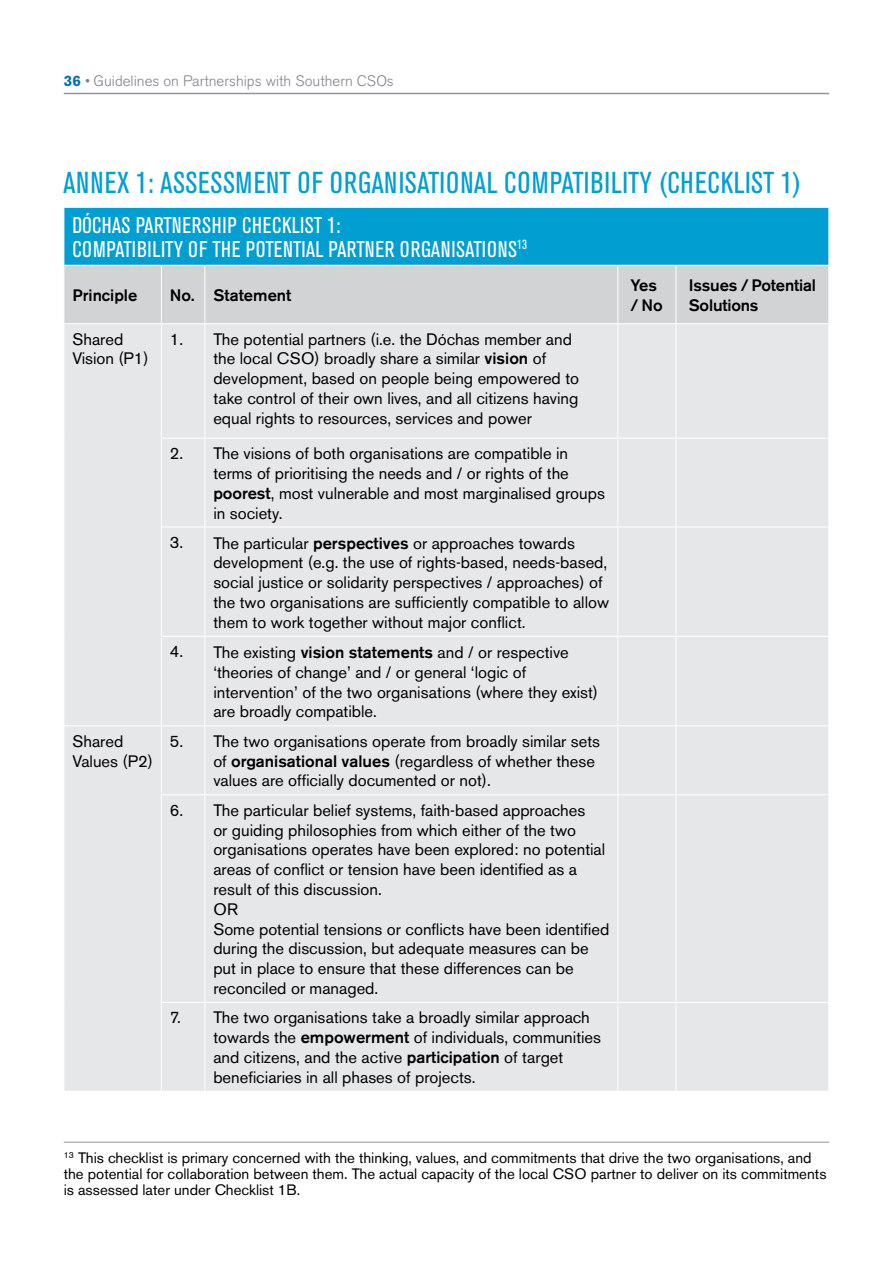
<style>
.page{position:relative;width:893px;height:1263px;background:#fff}
.page>*{position:absolute;margin:0;border:0;box-sizing:border-box;transform-origin:0 0}
.t1{font:condensed 30px "Akzidenz Grotesk BE";letter-spacing:.02em;color:#009ed1}
.t2{font:condensed 22.5px/24px "Akzidenz Grotesk BE";letter-spacing:.02em;color:#fff}
.t3{font:16.5px/19.8px "Akzidenz Grotesk BE";color:#000}
.t4{font:500 16.5px/19.8px "Akzidenz Grotesk BE";letter-spacing:-.01em;color:#000}
.t5{font:15px/15.6px "Akzidenz Grotesk BE";color:#000}
.t6{font:300 15px "Akzidenz Grotesk BE";color:#808285}
.s1{font-weight:700;color:#0071b4}
.s2{font-weight:500}
</style>
<div class="page">
<hr style="left:64px;top:93px;width:765px;height:1px;background:#939598">
<div style="left:64px;top:207px;width:765px;height:58px;background:#009ed1"></div>
<div style="left:65px;top:266px;width:764px;height:57px;background:#d1d3d4"></div>
<div style="left:65px;top:324px;width:763px;height:767px;background:#e6e7e8"></div>
<hr style="left:161px;top:725px;width:44px;height:1px;background:#fff">
<hr style="left:205px;top:725px;width:413px;height:1px;background:#fff">
<hr style="left:618px;top:725px;width:58px;height:1px;background:#fff">
<hr style="left:676px;top:725px;width:153px;height:1px;background:#fff">
<hr style="left:162px;top:794px;width:43px;height:1px;background:#fff">
<hr style="left:205px;top:794px;width:413px;height:1px;background:#fff">
<hr style="left:618px;top:794px;width:58px;height:1px;background:#fff">
<hr style="left:676px;top:794px;width:153px;height:1px;background:#fff">
<hr style="left:162px;top:1002px;width:43px;height:1px;background:#fff">
<hr style="left:205px;top:1002px;width:413px;height:1px;background:#fff">
<hr style="left:618px;top:1002px;width:58px;height:1px;background:#fff">
<hr style="left:676px;top:1002px;width:153px;height:1px;background:#fff">
<hr style="left:64px;top:207px;width:97px;height:1px;background:#fff">
<hr style="left:64px;top:208px;width:1px;height:57px;background:#fff">
<hr style="left:161px;top:207px;width:44px;height:1px;background:#fff">
<hr style="left:205px;top:207px;width:413px;height:1px;background:#fff">
<hr style="left:618px;top:207px;width:58px;height:1px;background:#fff">
<hr style="left:676px;top:207px;width:153px;height:1px;background:#fff">
<hr style="left:161px;top:265px;width:1px;height:58px;background:#fff">
<hr style="left:205px;top:265px;width:1px;height:58px;background:#fff">
<hr style="left:618px;top:265px;width:1px;height:58px;background:#fff">
<hr style="left:676px;top:265px;width:1px;height:58px;background:#fff">
<hr style="left:161px;top:324px;width:1px;height:114px;background:#fff">
<hr style="left:205px;top:324px;width:1px;height:114px;background:#fff">
<hr style="left:618px;top:324px;width:1px;height:114px;background:#fff">
<hr style="left:676px;top:324px;width:1px;height:114px;background:#fff">
<hr style="left:161px;top:438px;width:44px;height:1px;background:#fff">
<hr style="left:161px;top:438px;width:1px;height:89px;background:#fff">
<hr style="left:205px;top:438px;width:413px;height:1px;background:#fff">
<hr style="left:205px;top:438px;width:1px;height:89px;background:#fff">
<hr style="left:618px;top:438px;width:58px;height:1px;background:#fff">
<hr style="left:618px;top:438px;width:1px;height:89px;background:#fff">
<hr style="left:676px;top:438px;width:153px;height:1px;background:#fff">
<hr style="left:676px;top:438px;width:1px;height:89px;background:#fff">
<hr style="left:161px;top:527px;width:44px;height:1px;background:#fff">
<hr style="left:161px;top:527px;width:1px;height:109px;background:#fff">
<hr style="left:205px;top:527px;width:413px;height:1px;background:#fff">
<hr style="left:205px;top:527px;width:1px;height:109px;background:#fff">
<hr style="left:618px;top:527px;width:58px;height:1px;background:#fff">
<hr style="left:618px;top:527px;width:1px;height:109px;background:#fff">
<hr style="left:676px;top:527px;width:153px;height:1px;background:#fff">
<hr style="left:676px;top:527px;width:1px;height:109px;background:#fff">
<hr style="left:161px;top:636px;width:44px;height:1px;background:#fff">
<hr style="left:161px;top:636px;width:1px;height:89px;background:#fff">
<hr style="left:205px;top:636px;width:413px;height:1px;background:#fff">
<hr style="left:205px;top:636px;width:1px;height:90px;background:#fff">
<hr style="left:618px;top:636px;width:58px;height:1px;background:#fff">
<hr style="left:618px;top:636px;width:1px;height:90px;background:#fff">
<hr style="left:676px;top:636px;width:153px;height:1px;background:#fff">
<hr style="left:676px;top:636px;width:1px;height:90px;background:#fff">
<hr style="left:205px;top:726px;width:1px;height:69px;background:#fff">
<hr style="left:618px;top:726px;width:1px;height:69px;background:#fff">
<hr style="left:676px;top:726px;width:1px;height:69px;background:#fff">
<hr style="left:205px;top:795px;width:1px;height:207px;background:#fff">
<hr style="left:618px;top:795px;width:1px;height:207px;background:#fff">
<hr style="left:676px;top:795px;width:1px;height:207px;background:#fff">
<hr style="left:205px;top:1002px;width:1px;height:89px;background:#fff">
<hr style="left:618px;top:1002px;width:1px;height:89px;background:#fff">
<hr style="left:676px;top:1002px;width:1px;height:89px;background:#fff">
<hr style="left:161px;top:726px;width:1px;height:69px;background:#fff">
<hr style="left:161px;top:795px;width:1px;height:207px;background:#fff">
<hr style="left:161px;top:1002px;width:1px;height:89px;background:#fff">
<hr style="left:64px;top:725px;width:97px;height:1px;background:#fff">
<hr style="left:64px;top:1142px;width:765px;height:1px;background:#939598">
<p class="t6" style="left:64px;top:72px;width:332px"><span class="s1">36</span> • Guidelines on Partnerships with Southern CSOs</p>
<h1 class="t1" style="left:64px;top:166px;width:739px">ANNEX 1: ASSESSMENT OF ORGANISATIONAL COMPATIBILITY (CHECKLIST 1)</h1>
<h2 class="t2" style="left:72px;top:213px;width:456px">DÓCHAS PARTNERSHIP CHECKLIST 1:<br>COMPATIBILITY OF THE POTENTIAL PARTNER ORGANISATIONS<sup>13</sup></h2>
<p class="t4" style="left:72px;top:285px;width:66px">Principle</p>
<p class="t4" style="left:170px;top:285px;width:123px">No. Statement</p>
<p class="t4" style="left:631px;top:275px;width:34px">Yes / No</p>
<p class="t4" style="left:689px;top:275px;width:129px">Issues / Potential<br>Solutions</p>
<p class="t3" style="left:72px;top:329px;width:78px">Shared<br>Vision (P1)</p>
<p class="t3" style="left:213px;top:329px;width:367px;text-indent:-43px">1. The potential partners (i.e. the Dóchas member and the local CSO) broadly share a similar <span class="s2">vision</span> of development, based on people being empowered to take control of their own lives, and all citizens having equal rights to resources, services and power</p>
<p class="t3" style="left:213px;top:443px;width:393px;text-indent:-43px">2. The visions of both organisations are compatible in terms of prioritising the needs and / or rights of the <span class="s2">poorest</span>, most vulnerable and most marginalised groups in society.</p>
<p class="t3" style="left:213px;top:533px;width:397px;text-indent:-43px">3. The particular <span class="s2">perspectives</span> or approaches towards development (e.g. the use of rights-based, needs-based, social justice or solidarity perspectives / approaches) of the two organisations are sufficiently compatible to allow them to work together without major conflict.</p>
<p class="t3" style="left:213px;top:642px;width:386px;text-indent:-43px">4. The existing <span class="s2">vision statements</span> and / or respective ‘theories of change’ and / or general ‘logic of intervention’ of the two organisations (where they exist) are broadly compatible.</p>
<p class="t3" style="left:72px;top:731px;width:82px">Shared<br>Values (P2)</p>
<p class="t3" style="left:213px;top:731px;width:388px;text-indent:-43px">5. The two organisations operate from broadly similar sets of <span class="s2">organisational values</span> (regardless of whether these values are officially documented or not).</p>
<p class="t3" style="left:213px;top:800px;width:397px;text-indent:-43px">6. The particular belief systems, faith-based approaches<br>or guiding philosophies from which either of the two organisations operates have been explored: no potential areas of conflict or tension have been identified as a result of this discussion.<br>OR<br>Some potential tensions or conflicts have been identified during the discussion, but adequate measures can be put in place to ensure that these differences can be reconciled or managed.</p>
<p class="t3" style="left:213px;top:1008px;width:389px;text-indent:-43px">7. The two organisations take a broadly similar approach towards the <span class="s2">empowerment</span> of individuals, communities and citizens, and the active <span class="s2">participation</span> of target beneficiaries in all phases of projects.</p>
<p class="t5" style="left:64px;top:1150px;width:764px"><sup>13</sup> This checklist is primary concerned with the thinking, values, and commitments that drive the two organisations, and the potential for collaboration between them. The actual capacity of the local CSO partner to deliver on its commitments is assessed later under Checklist 1B.</p>
</div>
